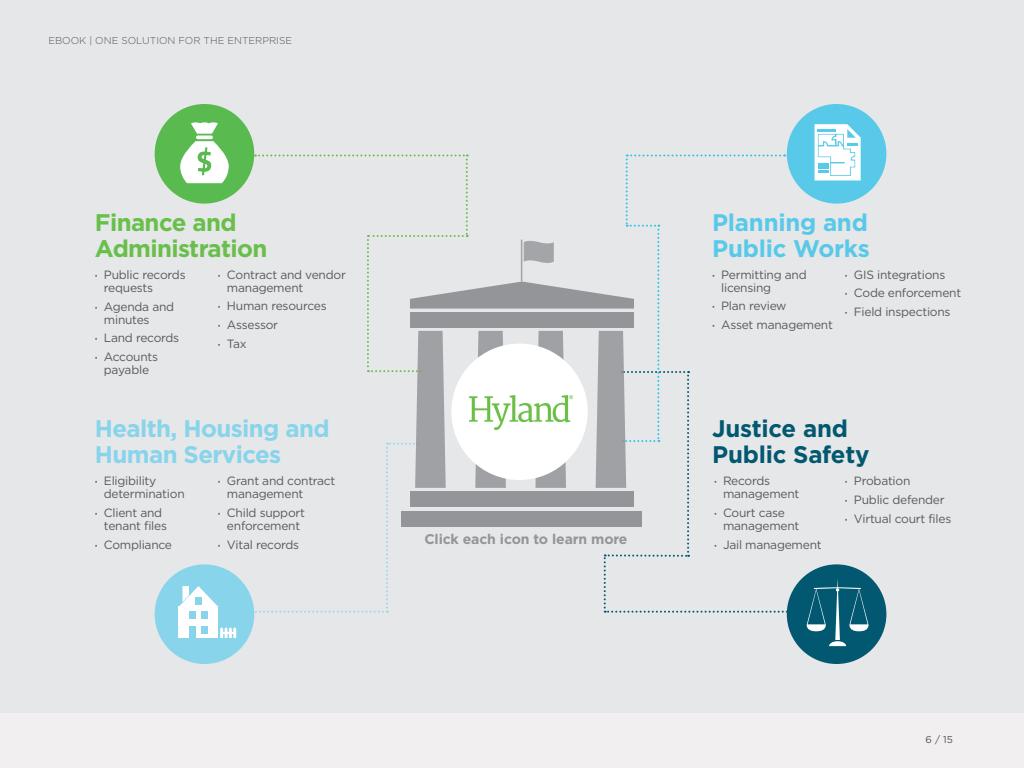
<style>
.page{position:relative;width:1024px;height:768px;background:#fff}
.page>*{position:absolute;margin:0;border:0;box-sizing:border-box;transform-origin:0 0}
.t1{font:700 24px/26px "Gotham HTF";letter-spacing:-.025em;color:#87d4eb}
.t2{font:700 24px/26px "Gotham HTF";letter-spacing:-.025em;color:#68bf4b}
.t3{font:700 24px/26px "Gotham HTF";letter-spacing:-.01em;color:#58c9e8}
.t4{font:700 24px/26px "Gotham HTF";letter-spacing:-.01em;color:#025870}
.t5{font:700 14px "Gotham HTF";letter-spacing:-.01em;color:#939598}
.t6{font:12px/13px "Gotham HTF";letter-spacing:-.02em;color:#58595b}
.t7{font:300 10px "Gotham HTF";color:#52555b}
.t8{font:10px "Gotham HTF";color:#52555b}
.s1{font-family:"Titillium";font-weight:600}
</style>
<div class="page">
<div style="left:0;top:713px;width:1024px;height:55px;background:#f1efef"></div>
<div style="left:0;top:0;width:1024px;height:713px;background:#e6e7e8"></div>
<svg style="left:247px;top:155px;width:549px;height:458px"></svg>
<hr style="left:521px;top:239px;width:1px;height:42px;background:#939598">
<div style="left:787px;top:564px;width:99px;height:100px;background:#025870;border-radius:50%"></div>
<svg style="left:807px;top:579px;width:62px;height:67px"></svg>
<div style="left:155px;top:564px;width:99px;height:100px;background:#87d4eb;border-radius:50%"></div>
<div style="left:179px;top:607px;width:39px;height:31px;background:#fff"></div>
<div style="left:189px;top:626px;width:7px;height:12px;background:#87d4eb"></div>
<div style="left:201px;top:626px;width:7px;height:7px;background:#87d4eb"></div>
<div style="left:201px;top:612px;width:7px;height:7px;background:#87d4eb"></div>
<div style="left:189px;top:612px;width:7px;height:7px;background:#87d4eb"></div>
<svg style="left:220px;top:627px;width:16px;height:11px"></svg>
<svg style="left:179px;top:586px;width:39px;height:21px"></svg>
<div style="left:155px;top:104px;width:99px;height:100px;background:#59ba4f;border-radius:50%"></div>
<svg style="left:196px;top:135px;width:17px;height:4px"></svg>
<svg style="left:191px;top:122px;width:27px;height:12px"></svg>
<svg style="left:180px;top:141px;width:49px;height:42px"></svg>
<div style="left:787px;top:104px;width:99px;height:100px;background:#58c9e8;border-radius:50%"></div>
<svg style="left:815px;top:124px;width:46px;height:57px;background:#d9f2f9"></svg>
<div style="left:451px;top:344px;width:137px;height:136px;background:#fff;border-radius:50%"></div>
<img style="left:469px;top:396px;width:103px;height:33px">
<p class="t7" style="left:48px;top:35px;width:245px">EBOOK | ONE SOLUTION FOR THE ENTERPRISE</p>
<h1 class="t2" style="left:95px;top:209px;width:174px">Finance and<br>Administration</h1>
<h1 class="t3" style="left:712px;top:209px;width:159px">Planning and<br>Public Works</h1>
<p class="t6" style="left:104px;top:268px;width:83px;text-indent:-9px"><span class="s1">·</span> Public records requests</p>
<p class="t6" style="left:104px;top:300px;width:72px;text-indent:-9px"><span class="s1">·</span> Agenda and minutes</p>
<p class="t6" style="left:95px;top:328px;width:86px;line-height:18.8px"><span class="s1">·</span> Land records <span class="s1">·</span> Accounts</p>
<p class="t6" style="left:104px;top:363px;width:47px">payable</p>
<p class="t6" style="left:227px;top:268px;width:120px;text-indent:-9px"><span class="s1">·</span> Contract and vendor management</p>
<p class="t6" style="left:218px;top:297px;width:110px;line-height:18.8px"><span class="s1">·</span> Human resources <span class="s1">·</span> Assessor<br><span class="s1">·</span> Tax</p>
<p class="t6" style="left:721px;top:268px;width:87px;text-indent:-9px"><span class="s1">·</span> Permitting and licensing</p>
<p class="t6" style="left:712px;top:297px;width:122px;line-height:18.8px"><span class="s1">·</span> Plan review<br><span class="s1">·</span> Asset management</p>
<p class="t6" style="left:845px;top:265px;width:118px;line-height:18.8px"><span class="s1">·</span> GIS integrations<br><span class="s1">·</span> Code enforcement <span class="s1">·</span> Field inspections</p>
<h1 class="t1" style="left:95px;top:415px;width:236px">Health, Housing and<br>Human Services</h1>
<h1 class="t4" style="left:712px;top:415px;width:159px">Justice and<br>Public Safety</h1>
<p class="t6" style="left:104px;top:474px;width:82px;text-indent:-9px"><span class="s1">·</span> Eligibility determination</p>
<p class="t6" style="left:104px;top:506px;width:65px;text-indent:-9px"><span class="s1">·</span> Client and tenant files</p>
<p class="t6" style="left:95px;top:538px;width:79px"><span class="s1">·</span> Compliance</p>
<p class="t6" style="left:227px;top:474px;width:110px;text-indent:-9px"><span class="s1">·</span> Grant and contract management</p>
<p class="t6" style="left:218px;top:506px;width:89px;text-align:center"><span class="s1">·</span> Child support enforcement</p>
<p class="t6" style="left:218px;top:538px;width:83px"><span class="s1">·</span> Vital records</p>
<p class="t5" style="left:424px;top:531px;width:205px">Click each icon to learn more</p>
<p class="t6" style="left:723px;top:474px;width:78px;text-indent:-9px"><span class="s1">·</span> Records management</p>
<p class="t6" style="left:723px;top:506px;width:78px;text-indent:-9px"><span class="s1">·</span> Court case management</p>
<p class="t6" style="left:714px;top:538px;width:109px"><span class="s1">·</span> Jail management</p>
<p class="t6" style="left:845px;top:471px;width:108px;line-height:18.8px"><span class="s1">·</span> Probation<br><span class="s1">·</span> Public defender<br><span class="s1">·</span> Virtual court files</p>
<p class="t8" style="left:926px;top:734px;width:29px">6 / 15</p>
</div>
